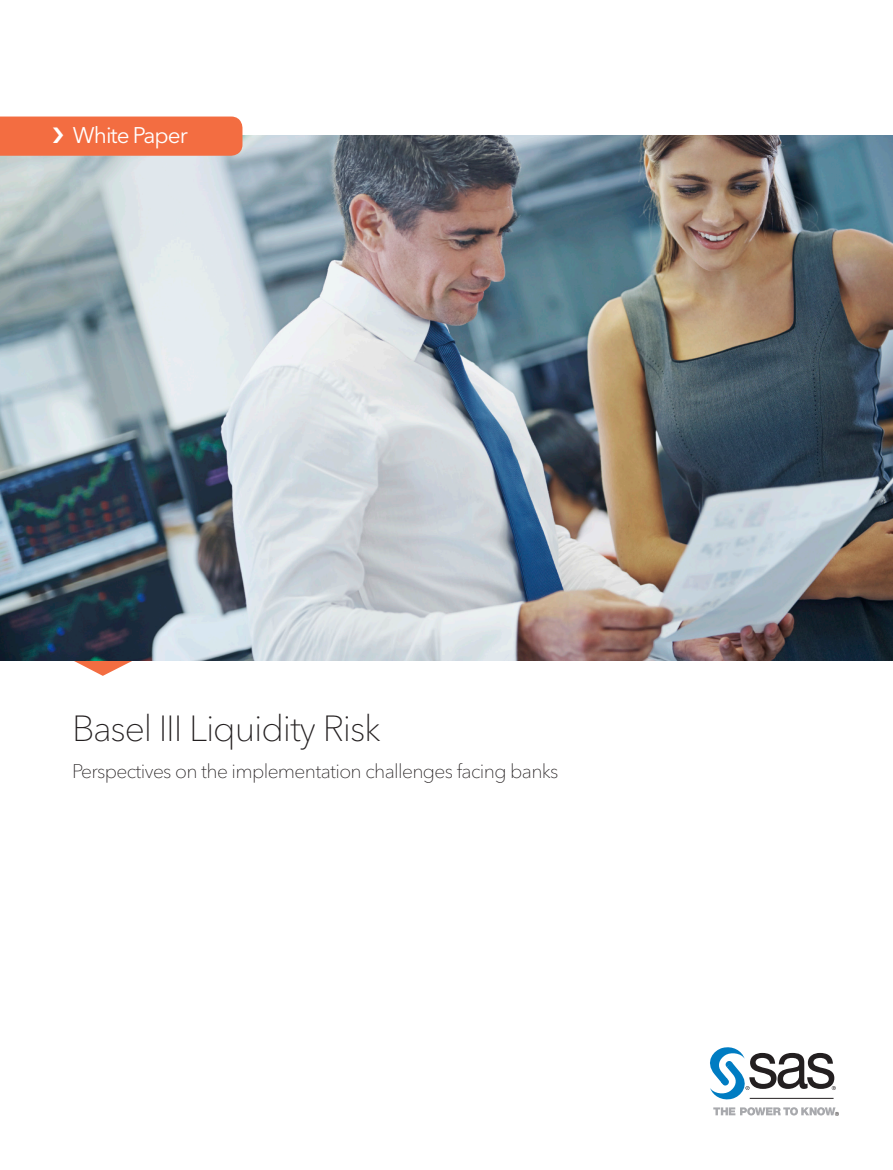
<style>
.page{position:relative;width:893px;height:1170px;background:#fff}
.page>*{position:absolute;margin:0;border:0;box-sizing:border-box;transform-origin:0 0}
.t1{font:100 36px "Avenir Next W1 G";letter-spacing:-.035em;color:#231f20}
.Collateral_Identifie{font:22.5px "Avenir Next W1 G";letter-spacing:-.045em;color:#fff}
.t2{font:100 19.5px "Avenir Next W1 G";letter-spacing:-.035em;color:#231f20}
</style>
<div class="page">
<svg style="left:74px;top:660px;width:58px;height:15px"></svg>
<svg style="left:713px;top:1107px;width:126px;height:8px"></svg>
<svg style="left:710px;top:1047px;width:126px;height:53px"></svg>
<hr style="left:750px;top:1097px;width:84px;height:1px;background:#231f20">
<img style="left:0;top:135px;width:893px;height:525px">
<div style="left:0;top:116px;width:242px;height:40px;background:#f36d41"></div>
<p class="Collateral_Identifie" style="left:73px;top:122px;width:116px">White Paper</p>
<h1 class="t1" style="left:72px;top:706px;width:310px">Basel III Liquidity Risk</h1>
<p class="t2" style="left:72px;top:760px;width:488px">Perspectives on the implementation challenges facing banks</p>
</div>
